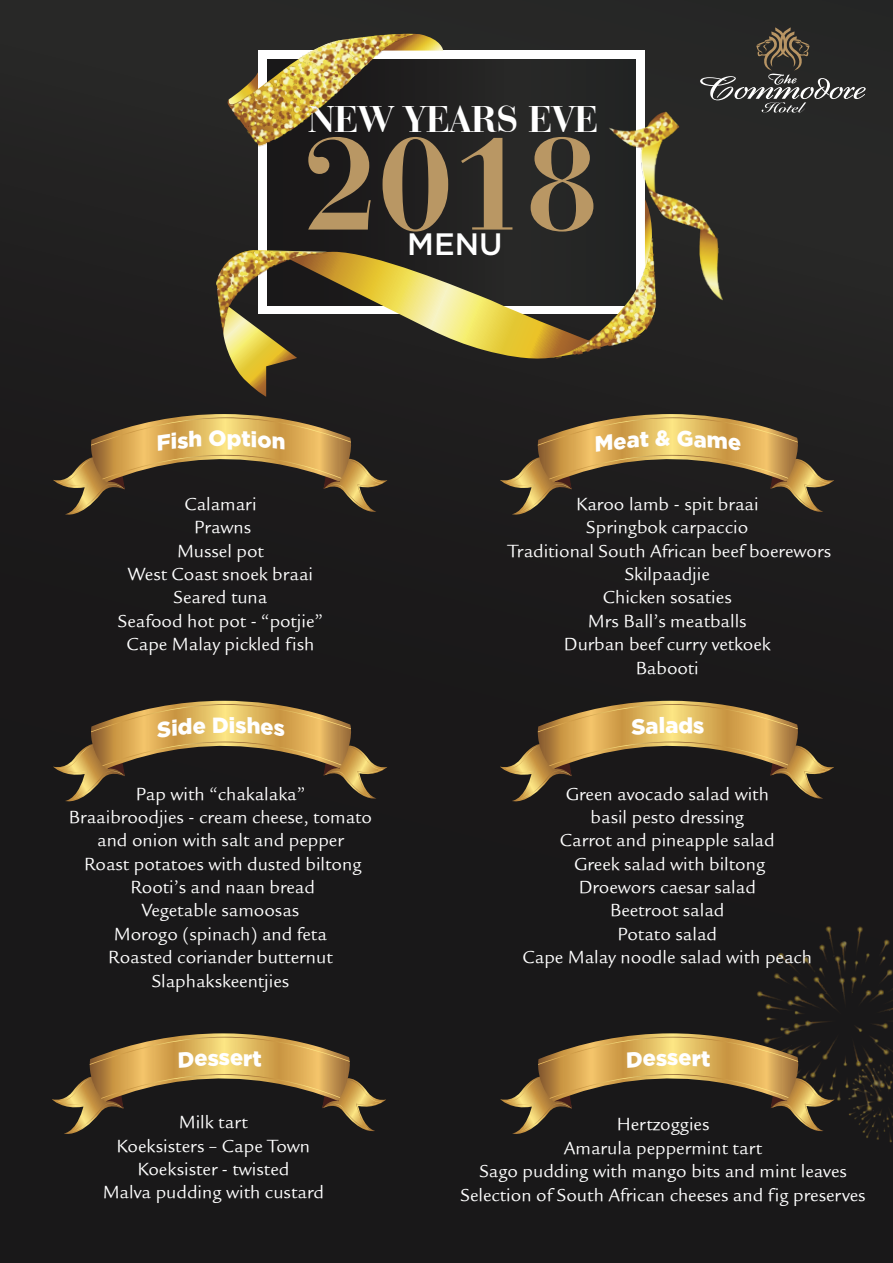
<style>
.page{position:relative;width:893px;height:1263px;background:#fff}
.page>*{position:absolute;margin:0;border:0;box-sizing:border-box;transform-origin:0 0}
.t1{font:700 138.45px "Bauer Bodoni BT";color:#b99764}
.t2{font:700 38.7px "Bauer Bodoni BT";color:#fff}
.t3{font:500 30.9px "Gotham";color:#fff}
.t4{font:900 21.9px "Gotham";color:#fff}
.t5{font:19.05px/23.4px "Legacy Sans ITCTT Book";color:#fff;text-align:center}
</style>
<div class="page">
<div style="left:0;top:0;width:893px;height:1263px;background:linear-gradient(to right,#1b1a1b,#1d1c1c)"></div>
<svg style="left:727px;top:27px;width:139px;height:86px;background:#3e3c39"></svg>
<div style="left:216px;top:368px;width:445px;height:29px;background:#201e1f"></div>
<img style="left:203px;top:20px;width:524px;height:348px">
<img style="left:756px;top:924px;width:137px;height:218px">
<svg style="left:53px;top:414px;width:334px;height:105px;background:#665433"></svg>
<svg style="left:53px;top:701px;width:334px;height:105px;background:#655231"></svg>
<svg style="left:52px;top:1033px;width:334px;height:106px;background:#645231"></svg>
<svg style="left:500px;top:1033px;width:335px;height:106px;background:#645231"></svg>
<svg style="left:500px;top:701px;width:334px;height:105px;background:#655232"></svg>
<svg style="left:500px;top:414px;width:334px;height:105px;background:#685634"></svg>
<h2 class="t2" style="left:308px;top:95px;width:291px">NEW YEARS EVE</h2>
<h1 class="t1" style="left:305px;top:96px;width:296px">2018</h1>
<h3 class="t3" style="left:407px;top:224px;width:97px">MENU</h3>
<p class="t5" style="left:118px;top:492px;width:207px">Calamari<br>Prawns<br>Mussel pot<br>West Coast snoek braai<br>Seared tuna<br>Seafood hot pot - “potjie”<br>Cape Malay pickled fish</p>
<p class="t5" style="left:69px;top:782px;width:305px">Pap with “chakalaka”<br>Braaibroodjies - cream cheese, tomato and onion with salt and pepper<br>Roast potatoes with dusted biltong<br>Rooti’s and naan bread<br>Vegetable samoosas<br>Morogo (spinach) and feta<br>Roasted coriander butternut<br>Slaphakskeentjies</p>
<p class="t5" style="left:508px;top:492px;width:325px">Karoo lamb - spit braai<br>Springbok carpaccio<br>Traditional South African beef boerewors<br>Skilpaadjie<br>Chicken sosaties<br>Mrs Ball’s meatballs<br>Durban beef curry vetkoek<br>Babooti</p>
<p class="t4" style="left:665px;top:710px;width:15px">a</p>
<p class="t5" style="left:522px;top:782px;width:291px">Green avocado salad with<br>basil pesto dressing<br>Carrot and pineapple salad<br>Greek salad with biltong<br>Droewors caesar salad<br>Beetroot salad<br>Potato salad<br>Cape Malay noodle salad with peach</p>
<p class="t4" style="left:219px;top:1042px;width:13px">s</p>
<p class="t4" style="left:667px;top:1042px;width:13px">s</p>
<p class="t5" style="left:103px;top:1110px;width:223px">Milk tart<br>Koeksisters – Cape Town<br>Koeksister - twisted<br>Malva pudding with custard</p>
<p class="t5" style="left:461px;top:1113px;width:406px">Hertzoggies<br>Amarula peppermint tart<br>Sago pudding with mango bits and mint leaves Selection of South African cheeses and fig preserves</p>
</div>
